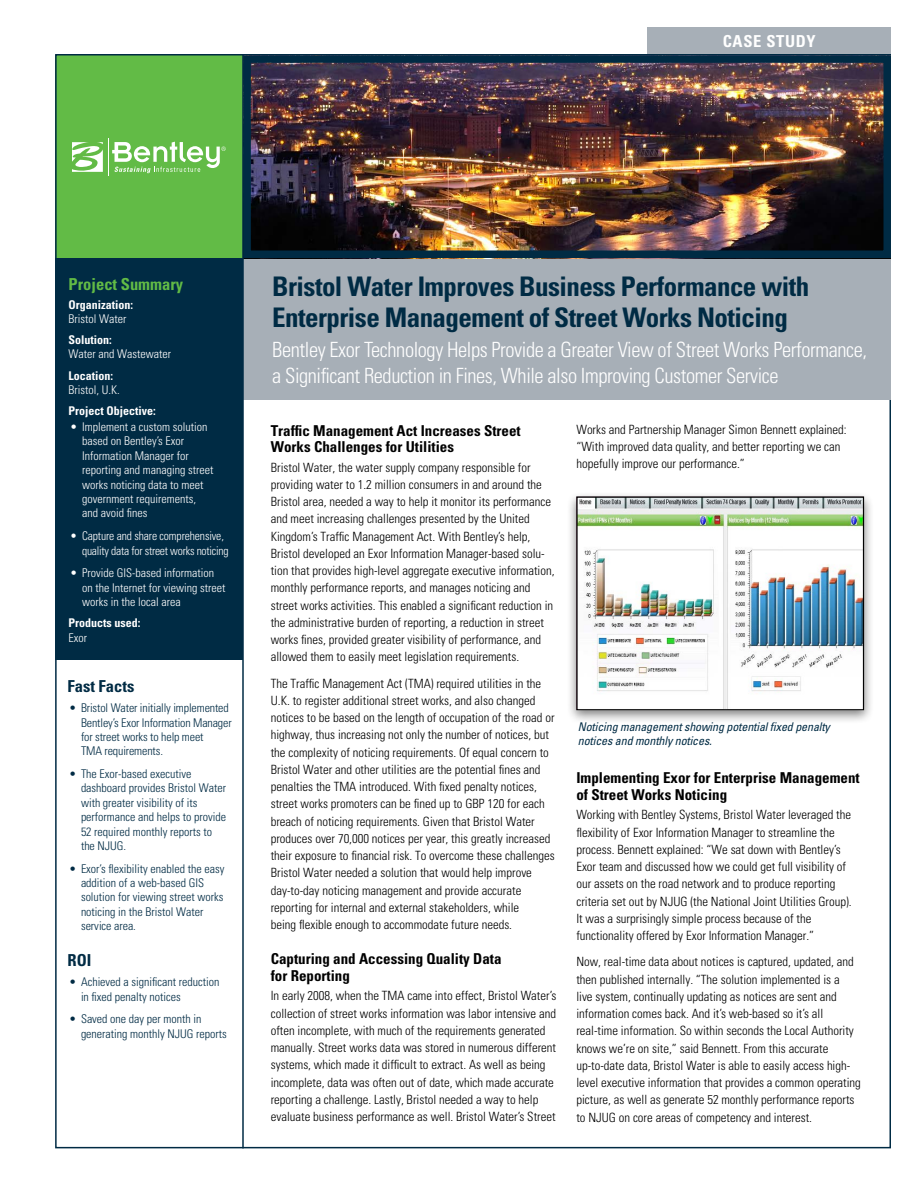
<style>
.page{position:relative;width:918px;height:1188px;background:#fff}
.page>*{position:absolute;margin:0;border:0;box-sizing:border-box;transform-origin:0 0}
.t1{font:700 condensed 27px/31.5px "Univers";letter-spacing:-.02em;color:#002b44}
.t2{font:300 condensed 21px/25.5px "Univers";letter-spacing:-.02em;color:#fff}
.t3{font:700 condensed 16.5px "Univers";color:#62bb46}
.t4{font:700 condensed 16.5px "Univers";color:#002b44}
.t5{font:700 condensed 16.5px "Univers";letter-spacing:.04em;color:#fff}
.t6{font:700 condensed 15px/16.5px "Univers";color:#000}
.t7{font:300 condensed 12.75px/17.2px "Univers";color:#000}
.t8{font:300 condensed 12px/14.4px "Univers";color:#002b44}
.t9{font:300 condensed 12px/14.4px "Univers";color:#fff}
.t10{font:italic condensed 12px/14.4px "Univers";letter-spacing:-.01em;color:#002b44}
.t11{font:300 condensed 12px/14.4px "Univers";letter-spacing:-.02em;color:#fff}
.t12{font:700 condensed 12px "Univers";color:#fff}
</style>
<div class="page">
<div style="left:55px;top:55px;width:188px;height:204px;background:#62bb46"></div>
<hr style="left:108px;top:138px;width:1px;height:38px;background:#fff">
<svg style="left:72px;top:142px;width:31px;height:30px"></svg>
<svg style="left:112px;top:142px;width:114px;height:31px"></svg>
<div style="left:648px;top:27px;width:243px;height:27px;background:#a7afb7"></div>
<div style="left:244px;top:258px;width:647px;height:141px;background:#a7afb7"></div>
<img style="left:252px;top:64px;width:630px;height:185px">
<div style="left:243px;top:55px;width:648px;height:203px;border:8px solid #002b44"></div>
<hr style="left:242px;top:54px;width:2px;height:1094px;background:#002b44">
<div style="left:55px;top:258px;width:187px;height:401px;background:#002b44"></div>
<div style="left:566px;top:491px;width:308px;height:234px;background:#000;opacity:.5"></div>
<img style="left:576px;top:496px;width:288px;height:215px">
<p class="t5" style="left:723px;top:31px;width:95px">Case Study</p>
<p class="t3" style="left:69px;top:274px;width:116px">Project Summary</p>
<p class="t12" style="left:69px;top:297px;width:66px">Organization:</p>
<p class="t9" style="left:69px;top:312px;width:59px">Bristol Water</p>
<p class="t12" style="left:69px;top:332px;width:45px">Solution:</p>
<p class="t9" style="left:69px;top:347px;width:104px">Water and Wastewater</p>
<p class="t12" style="left:69px;top:368px;width:46px">Location:</p>
<p class="t9" style="left:69px;top:383px;width:53px">Bristol, U.K.</p>
<p class="t12" style="left:69px;top:404px;width:89px">Project Objective:</p>
<p class="t9" style="left:82px;top:420px;width:133px;text-indent:-12px">• Implement a custom solution based on Bentley’s Exor<br>Information Manager for reporting and managing street works noticing data to meet government requirements, and avoid fines</p>
<p class="t11" style="left:82px;top:529px;width:148px;text-indent:-12px">• Capture and share comprehensive, quality data for street works noticing</p>
<p class="t9" style="left:82px;top:566px;width:145px;text-indent:-12px">• Provide GIS-based information on the Internet for viewing street works in the local area</p>
<p class="t12" style="left:69px;top:615px;width:73px">Products used:</p>
<p class="t9" style="left:69px;top:630px;width:20px">Exor</p>
<p class="t4" style="left:68px;top:676px;width:68px">Fast Facts</p>
<p class="t8" style="left:81px;top:701px;width:152px;text-indent:-12px">• Bristol Water initially implemented<br>Bentley’s Exor Information Manager for street works to help meet<br>TMA requirements.</p>
<p class="t8" style="left:81px;top:767px;width:147px;text-indent:-12px">• The Exor-based executive dashboard provides Bristol Water with greater visibility of its performance and helps to provide<br>52 required monthly reports to the NJUG.</p>
<p class="t8" style="left:81px;top:861px;width:145px;text-indent:-12px">• Exor’s flexibility enabled the easy addition of a web-based GIS solution for viewing street works noticing in the Bristol Water service area.</p>
<p class="t4" style="left:68px;top:950px;width:25px">ROI</p>
<p class="t8" style="left:81px;top:975px;width:140px;text-indent:-12px">• Achieved a significant reduction in fixed penalty notices</p>
<p class="t8" style="left:81px;top:1012px;width:147px;text-indent:-12px">• Saved one day per month in generating monthly NJUG reports</p>
<h1 class="t1" style="left:272px;top:270px;width:539px">Bristol Water Improves Business Performance with<br>Enterprise Management of Street Works Noticing</h1>
<h2 class="t2" style="left:272px;top:337px;width:596px">Bentley Exor Technology Helps Provide a Greater View of Street Works Performance, a Significant Reduction in Fines, While also Improving Customer Service</h2>
<p class="t6" style="left:271px;top:422px;width:251px">Traffic Management Act Increases Street<br>Works Challenges for Utilities</p>
<p class="t7" style="left:271px;top:459px;width:285px">Bristol Water, the water supply company responsible for providing water to 1.2 million consumers in and around the Bristol area, needed a way to help it monitor its performance and meet increasing challenges presented by the United Kingdom’s Traffic Management Act. With Bentley’s help, Bristol developed an Exor Information Manager-based solu&shy;tion that provides high-level aggregate executive information, monthly performance reports, and manages noticing and street works activities. This enabled a significant reduction in the administrative burden of reporting, a reduction in street works fines, provided greater visibility of performance, and allowed them to easily meet legislation requirements.</p>
<p class="t7" style="left:271px;top:675px;width:285px">The Traffic Management Act (TMA) required utilities in the U.K. to register additional street works, and also changed notices to be based on the length of occupation of the road or highway, thus increasing not only the number of notices, but the complexity of noticing requirements. Of equal concern to Bristol Water and other utilities are the potential fines and penalties the TMA introduced. With fixed penalty notices, street works promoters can be fined up to GBP 120 for each breach of noticing requirements. Given that Bristol Water produces over 70,000 notices per year, this greatly increased their exposure to financial risk. To overcome these challenges Bristol Water needed a solution that would help improve day-to-day noticing management and provide accurate reporting for internal and external stakeholders, while<br>being flexible enough to accommodate future needs.</p>
<p class="t6" style="left:271px;top:951px;width:232px">Capturing and Accessing Quality Data for Reporting</p>
<p class="t7" style="left:271px;top:987px;width:287px">In early 2008, when the TMA came into effect, Bristol Water’s collection of street works information was labor intensive and often incomplete, with much of the requirements generated manually. Street works data was stored in numerous different systems, which made it difficult to extract. As well as being incomplete, data was often out of date, which made accurate reporting a challenge. Lastly, Bristol needed a way to help evaluate business performance as well. Bristol Water’s Street</p>
<p class="t7" style="left:576px;top:421px;width:272px">Works and Partnership Manager Simon Bennett explained: “With improved data quality, and better reporting we can hopefully improve our performance.”</p>
<p class="t10" style="left:578px;top:719px;width:254px">Noticing management showing potential fixed penalty notices and monthly notices.</p>
<p class="t6" style="left:576px;top:770px;width:285px">Implementing Exor for Enterprise Management of Street Works Noticing</p>
<p class="t7" style="left:576px;top:806px;width:277px">Working with Bentley Systems, Bristol Water leveraged the flexibility of Exor Information Manager to streamline the process. Bennett explained: “We sat down with Bentley’s Exor team and discussed how we could get full visibility of our assets on the road network and to produce reporting criteria set out by NJUG (the National Joint Utilities Group).<br>It was a surprisingly simple process because of the functionality offered by Exor Information Manager.”</p>
<p class="t7" style="left:576px;top:953px;width:286px">Now, real-time data about notices is captured, updated, and then published internally. “The solution implemented is a<br>live system, continually updating as notices are sent and information comes back. And it’s web-based so it’s all real-time information. So within seconds the Local Authority knows we’re on site,” said Bennett. From this accurate up-to-date data, Bristol Water is able to easily access high&shy;level executive information that provides a common operating picture, as well as generate 52 monthly performance reports to NJUG on core areas of competency and interest.</p>
</div>
